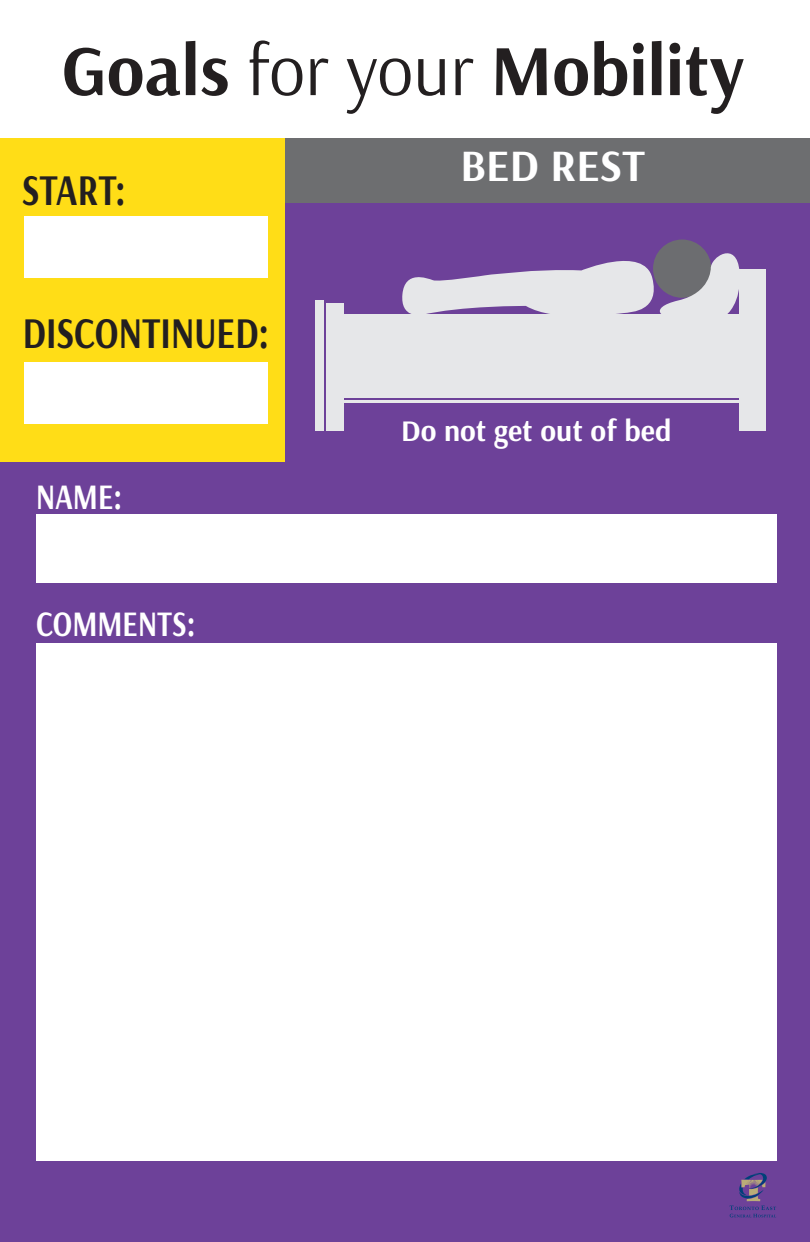
<style>
.page{position:relative;width:810px;height:1242px;background:#fff}
.page>*{position:absolute;margin:0;border:0;box-sizing:border-box;transform-origin:0 0}
.t1{font:700 72px "Arsenal";color:#231f20}
.t2{font:700 45px "Arsenal";color:#fff}
.t3{font:700 44px "Arsenal";color:#231f20;scale:.82 1}
.t4{font:700 36px "Arsenal";color:#fff;scale:.82 1}
.t5{font:700 30px "Arsenal";color:#fff}
.s1{font-weight:400}
</style>
<div class="page">
<div style="left:0;top:128px;width:810px;height:1114px;background:#6d4199"></div>
<div style="left:284px;top:137px;width:526px;height:66px;background:#6d6e70"></div>
<div style="left:36px;top:514px;width:741px;height:69px;background:#fff"></div>
<hr style="left:342px;top:401px;width:399px;height:2px;background:#e6e7e9">
<div style="left:331px;top:315px;width:410px;height:83px;background:#e6e7e9"></div>
<div style="left:740px;top:269px;width:26px;height:162px;background:#e6e7e9"></div>
<div style="left:326px;top:303px;width:18px;height:128px;background:#e6e7e9"></div>
<div style="left:315px;top:300px;width:9px;height:131px;background:#e6e7e9"></div>
<svg style="left:400px;top:239px;width:340px;height:76px"></svg>
<div style="left:36px;top:644px;width:741px;height:517px;background:#fff"></div>
<div style="left:0;top:137px;width:284px;height:325px;background:#ffdd17"></div>
<div style="left:24px;top:216px;width:244px;height:61px;background:#fff"></div>
<div style="left:24px;top:362px;width:244px;height:62px;background:#fff"></div>
<svg style="left:730px;top:1173px;width:46px;height:44px"></svg>
<div style="left:0;top:0;width:810px;height:137px;background:#fff"></div>
<p class="t1" style="left:62px;top:26px;width:684px">Goals <span class="s1">for your</span> Mobility</p>
<p class="t3" style="left:22px;top:163px;width:128px">START:</p>
<p class="t3" style="left:23px;top:306px;width:302px">DISCONTINUED:</p>
<p class="t4" style="left:36px;top:475px;width:107px">NAME:</p>
<p class="t4" style="left:36px;top:602px;width:196px">COMMENTS:</p>
<p class="t2" style="left:461px;top:138px;width:186px">BED REST</p>
<p class="t5" style="left:401px;top:412px;width:272px">Do not get out of bed</p>
</div>
